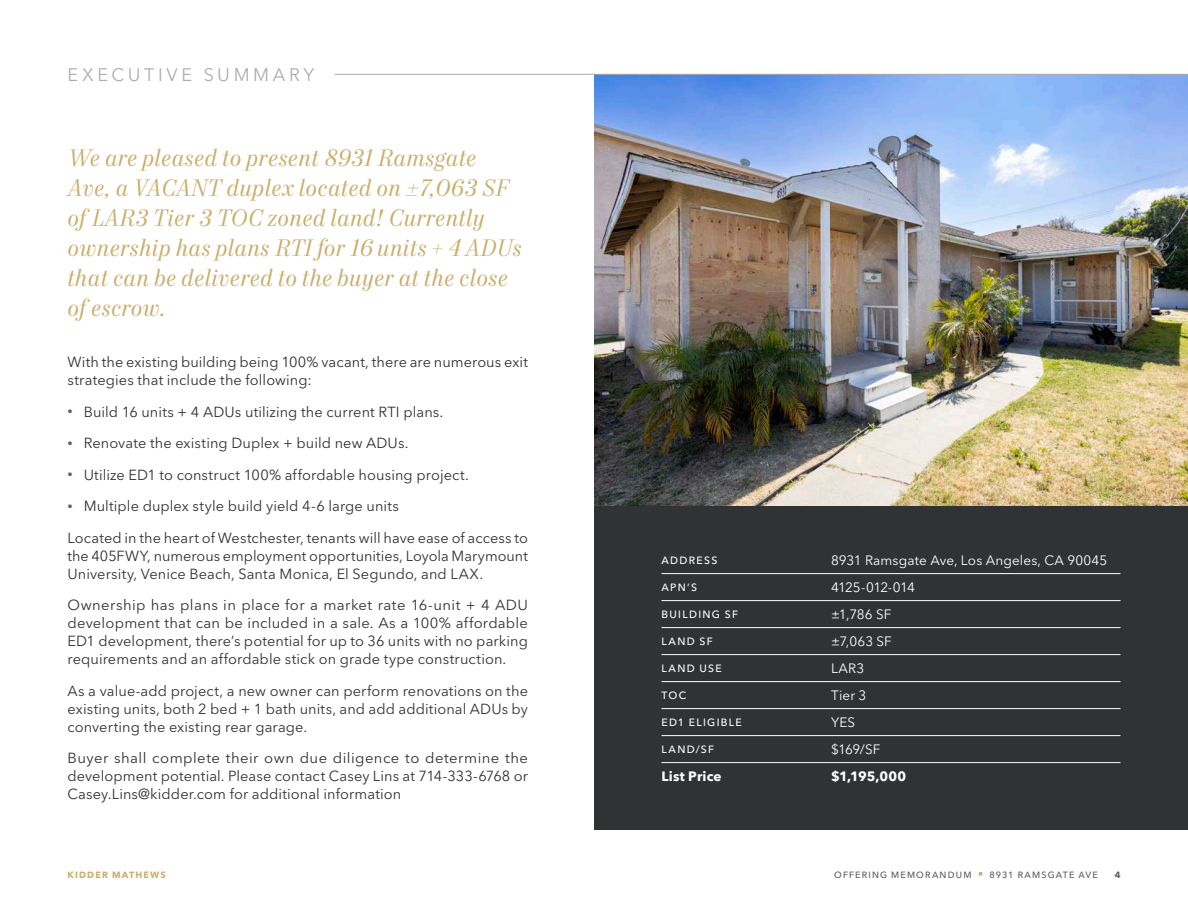
<style>
.page{position:relative;width:1188px;height:918px;background:#fff}
.page>*{position:absolute;margin:0;border:0;box-sizing:border-box;transform-origin:0 0}
.Callout_Text_-_Italics_-_Gold_2023{font:italic 24px/30px "Mort Modern 08";letter-spacing:.01em;color:#cbae6b}
.Section_Identifier_-_Sterling_2023{font:18px "Avenir Next LT Pro";letter-spacing:.2em;color:#afabac}
.Body_Copy_-_Charcoal_2023{font:14.55px/18px "Avenir Next LT Pro";letter-spacing:.005em;color:#313234;text-align:justify}
.Table_Input_-_White_2023{font:13.5px "Avenir Next LT Pro";letter-spacing:.01em;color:#fff}
.Table_Input_Emphasis_-_White_2023{font:700 13.5px "Avenir Next LT Pro";letter-spacing:.015em;color:#fff}
.Table_Input_-_White_2023-2{font:13.5px "Avenir Next LT Pro";letter-spacing:-.055em;color:#fff}
.Table_Column_1_All_Caps_-_White_2023{font:500 10.5px "Avenir Next LT Pro";letter-spacing:.125em;color:#fff}
.t1{font:500 9px "Avenir Next LT Pro";letter-spacing:.13em;color:#5e5d5d}
.t2{font:700 9px "Avenir Next LT Pro";letter-spacing:.13em;color:#cbae6b}
.t3{font:700 9px "Avenir Next LT Pro";color:#5e5d5d}
.s1{font-size:10.5px;color:#5e5d5d}
.s2{color:#cbae6b}
</style>
<div class="page">
<img style="left:594px;top:75px;width:594px;height:431px">
<div style="left:594px;top:506px;width:594px;height:324px;background:#313234"></div>
<hr style="left:662px;top:573px;width:169px;height:1px;background:#fff">
<hr style="left:831px;top:573px;width:289px;height:1px;background:#fff">
<hr style="left:662px;top:600px;width:169px;height:1px;background:#fff">
<hr style="left:831px;top:600px;width:289px;height:1px;background:#fff">
<hr style="left:662px;top:627px;width:169px;height:1px;background:#fff">
<hr style="left:831px;top:627px;width:289px;height:1px;background:#fff">
<hr style="left:662px;top:681px;width:169px;height:1px;background:#fff">
<hr style="left:831px;top:681px;width:289px;height:1px;background:#fff">
<hr style="left:662px;top:708px;width:169px;height:1px;background:#fff">
<hr style="left:831px;top:708px;width:289px;height:1px;background:#fff">
<hr style="left:662px;top:654px;width:169px;height:1px;background:#fff">
<hr style="left:662px;top:735px;width:169px;height:1px;background:#fff">
<hr style="left:831px;top:654px;width:289px;height:1px;background:#fff">
<hr style="left:831px;top:735px;width:289px;height:1px;background:#fff">
<hr style="left:662px;top:762px;width:169px;height:1px;background:#fff">
<hr style="left:831px;top:762px;width:289px;height:1px;background:#fff">
<hr style="left:334px;top:74px;width:854px;height:1px;background:#afabac">
<p class="Section_Identifier_-_Sterling_2023" style="left:68px;top:64px;width:248px">EXECUTIVE SUMMARY</p>
<p class="Callout_Text_-_Italics_-_Gold_2023" style="left:68px;top:144px;width:456px">We are pleased to present 8931 Ramsgate Ave, a VACANT duplex located on ±7,063 SF of LAR3 Tier 3 TOC zoned land! Currently ownership has plans RTI for 16 units + 4 ADUs that can be delivered to the buyer at the close of escrow.</p>
<p class="Body_Copy_-_Charcoal_2023" style="left:68px;top:353px;width:462px">With the existing building being 100% vacant, there are numerous exit strategies that include the following:</p>
<p class="Body_Copy_-_Charcoal_2023" style="left:68px;top:403px;width:377px"><span class="s1">•</span> Build 16 units + 4 ADUs utilizing the current RTI plans.</p>
<p class="Body_Copy_-_Charcoal_2023" style="left:68px;top:434px;width:342px"><span class="s1">•</span> Renovate the existing Duplex + build new ADUs.</p>
<p class="Body_Copy_-_Charcoal_2023" style="left:68px;top:466px;width:403px"><span class="s1">•</span> Utilize ED1 to construct 100% affordable housing project.</p>
<p class="Body_Copy_-_Charcoal_2023" style="left:68px;top:497px;width:333px"><span class="s1">•</span> Multiple duplex style build yield 4-6 large units</p>
<p class="Body_Copy_-_Charcoal_2023" style="left:68px;top:529px;width:462px">Located in the heart of Westchester, tenants will have ease of access to the 405FWY, numerous employment opportunities, Loyola Marymount University, Venice Beach, Santa Monica, El Segundo, and LAX.</p>
<p class="Body_Copy_-_Charcoal_2023" style="left:68px;top:596px;width:462px">Ownership has plans in place for a market rate 16-unit + 4 ADU development that can be included in a sale. As a 100% affordable ED1 development, there’s potential for up to 36 units with no parking requirements and an affordable stick on grade type construction.</p>
<p class="Body_Copy_-_Charcoal_2023" style="left:68px;top:682px;width:462px">As a value-add project, a new owner can perform renovations on the existing units, both 2 bed + 1 bath units, and add additional ADUs by converting the existing rear garage.</p>
<p class="Body_Copy_-_Charcoal_2023" style="left:68px;top:749px;width:462px">Buyer shall complete their own due diligence to determine the development potential. Please contact Casey Lins at 714-333-6768 or Casey.Lins@kidder.com for additional information</p>
<p class="Table_Column_1_All_Caps_-_White_2023" style="left:662px;top:554px;width:57px">ADDRESS</p>
<p class="Table_Input_-_White_2023" style="left:831px;top:552px;width:278px">8931 Ramsgate Ave, Los Angeles, CA 90045</p>
<p class="Table_Column_1_All_Caps_-_White_2023" style="left:662px;top:581px;width:37px">APN’S</p>
<p class="Table_Input_-_White_2023-2" style="left:831px;top:579px;width:86px">4125-012-014</p>
<p class="Table_Column_1_All_Caps_-_White_2023" style="left:662px;top:608px;width:78px">BUILDING SF</p>
<p class="Table_Input_-_White_2023" style="left:831px;top:606px;width:62px">±1,786 SF</p>
<p class="Table_Column_1_All_Caps_-_White_2023" style="left:662px;top:635px;width:53px">LAND SF</p>
<p class="Table_Input_-_White_2023" style="left:831px;top:633px;width:62px">±7,063 SF</p>
<p class="Table_Column_1_All_Caps_-_White_2023" style="left:662px;top:662px;width:62px">LAND USE</p>
<p class="Table_Input_-_White_2023" style="left:831px;top:660px;width:35px">LAR3</p>
<p class="Table_Column_1_All_Caps_-_White_2023" style="left:662px;top:689px;width:26px">TOC</p>
<p class="Table_Input_-_White_2023" style="left:831px;top:687px;width:37px">Tier 3</p>
<p class="Table_Column_1_All_Caps_-_White_2023" style="left:662px;top:716px;width:82px">ED1 ELIGIBLE</p>
<p class="Table_Input_-_White_2023" style="left:831px;top:714px;width:26px">YES</p>
<p class="Table_Column_1_All_Caps_-_White_2023" style="left:662px;top:743px;width:54px">LAND/SF</p>
<p class="Table_Input_-_White_2023" style="left:831px;top:741px;width:51px">$169/SF</p>
<p class="Table_Input_Emphasis_-_White_2023" style="left:661px;top:768px;width:62px">List Price</p>
<p class="Table_Input_Emphasis_-_White_2023" style="left:831px;top:768px;width:77px">$1,195,000</p>
<p class="t2" style="left:68px;top:869px;width:100px">KIDDER MATHEWS</p>
<p class="t1" style="left:834px;top:869px;width:265px">OFFERING MEMORANDUM <span class="s2">■</span> 8931 RAMSGATE AVE</p>
<p class="t3" style="left:1115px;top:869px;width:7px">4</p>
</div>
